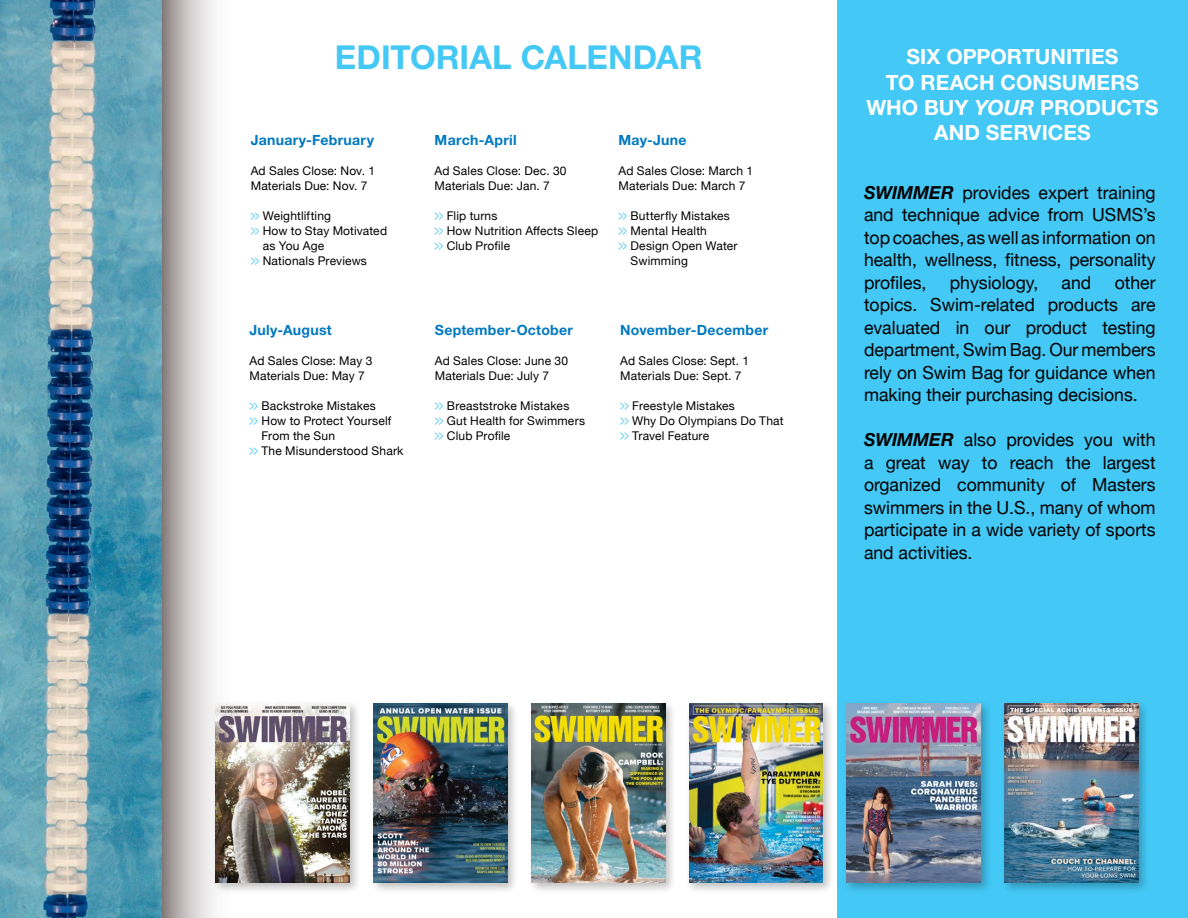
<style>
.page{position:relative;width:1188px;height:918px;background:#fff}
.page>*{position:absolute;margin:0;border:0;box-sizing:border-box;transform-origin:0 0}
.t1{font:700 33px "Helvetica Neue LT Std";color:#44c8f5}
.t2{font:700 21px/25.2px "Helvetica Neue LT Std";color:#fff;text-align:center}
.t3{font:18px/22.5px "Helvetica Neue";color:#000;text-align:justify}
.t4{font:700 14.1px "Helvetica Neue LT Std";letter-spacing:.02em;color:#0079c1}
.t5{font:12px/15px "Helvetica Neue";letter-spacing:.015em;color:#000}
.s1{font-size:15px;color:#44c8f5}
.s2{font-style:italic}
.s3{font-family:"Helvetica Neue LT Std";font-weight:700;font-style:italic}
</style>
<div class="page">
<div style="left:837px;top:0;width:351px;height:918px;background:#44c8f5"></div>
<div style="left:212px;top:700px;width:149px;height:194px;background:#000;opacity:.25"></div>
<img style="left:229px;top:704px;width:121px;height:179px">
<div style="left:370px;top:700px;width:149px;height:194px;background:#000;opacity:.25"></div>
<img style="left:374px;top:704px;width:133px;height:179px">
<div style="left:528px;top:700px;width:148px;height:194px;background:#000;opacity:.25"></div>
<img style="left:531px;top:704px;width:134px;height:179px">
<div style="left:686px;top:700px;width:148px;height:194px;background:#000;opacity:.25"></div>
<img style="left:689px;top:704px;width:134px;height:179px">
<div style="left:843px;top:700px;width:149px;height:194px;background:#000;opacity:.25"></div>
<img style="left:847px;top:704px;width:134px;height:179px">
<div style="left:1001px;top:700px;width:148px;height:194px;background:#000;opacity:.25"></div>
<img style="left:1004px;top:704px;width:134px;height:179px">
<img style="left:0;top:0;width:162px;height:918px">
<svg style="left:162px;top:0;width:67px;height:918px"></svg>
<h1 class="t1" style="left:335px;top:36px;width:369px">EDITORIAL CALENDAR</h1>
<p class="t4" style="left:251px;top:131px;width:125px">January-February</p>
<p class="t5" style="left:251px;top:164px;width:126px">Ad Sales Close: Nov. 1<br>Materials Due: Nov. 7</p>
<p class="t5" style="left:251px;top:209px;width:82px"><span class="s1">&gt;&gt;</span> Weightlifting</p>
<p class="t5" style="left:251px;top:224px;width:138px"><span class="s1">&gt;&gt;</span> How to Stay Motivated</p>
<p class="t5" style="left:263px;top:239px;width:63px">as You Age</p>
<p class="t5" style="left:251px;top:254px;width:118px"><span class="s1">&gt;&gt;</span> Nationals Previews</p>
<p class="t4" style="left:249px;top:321px;width:84px">July-August</p>
<p class="t5" style="left:249px;top:354px;width:124px">Ad Sales Close: May 3<br>Materials Due: May 7</p>
<p class="t5" style="left:249px;top:399px;width:128px"><span class="s1">&gt;&gt;</span> Backstroke Mistakes</p>
<p class="t5" style="left:249px;top:414px;width:143px"><span class="s1">&gt;&gt;</span> How to Protect Yourself</p>
<p class="t5" style="left:262px;top:429px;width:75px">From the Sun</p>
<p class="t5" style="left:249px;top:444px;width:155px"><span class="s1">&gt;&gt;</span> The Misunderstood Shark</p>
<p class="t4" style="left:435px;top:131px;width:84px">March-April</p>
<p class="t5" style="left:435px;top:164px;width:133px">Ad Sales Close: Dec. 30<br>Materials Due: Jan. 7</p>
<p class="t5" style="left:435px;top:209px;width:165px"><span class="s1">&gt;&gt;</span> Flip turns<br><span class="s1">&gt;&gt;</span> How Nutrition Affects Sleep <span class="s1">&gt;&gt;</span> Club Profile</p>
<p class="t4" style="left:619px;top:131px;width:70px">May-June</p>
<p class="t5" style="left:619px;top:164px;width:136px">Ad Sales Close: March 1<br>Materials Due: March 7</p>
<p class="t5" style="left:619px;top:209px;width:113px"><span class="s1">&gt;&gt;</span> Butterfly Mistakes</p>
<p class="t5" style="left:619px;top:224px;width:90px"><span class="s1">&gt;&gt;</span> Mental Health</p>
<p class="t5" style="left:619px;top:239px;width:120px"><span class="s1">&gt;&gt;</span> Design Open Water</p>
<p class="t5" style="left:631px;top:254px;width:59px">Swimming</p>
<p class="t4" style="left:435px;top:321px;width:140px">September-October</p>
<p class="t5" style="left:435px;top:354px;width:135px">Ad Sales Close: June 30<br>Materials Due: July 7</p>
<p class="t5" style="left:435px;top:399px;width:152px"><span class="s1">&gt;&gt;</span> Breaststroke Mistakes<br><span class="s1">&gt;&gt;</span> Gut Health for Swimmers <span class="s1">&gt;&gt;</span> Club Profile</p>
<p class="t4" style="left:620px;top:321px;width:149px">November-December</p>
<p class="t5" style="left:620px;top:354px;width:130px">Ad Sales Close: Sept. 1<br>Materials Due: Sept. 7</p>
<p class="t5" style="left:620px;top:399px;width:165px"><span class="s1">&gt;&gt;</span> Freestyle Mistakes<br><span class="s1">&gt;&gt;</span> Why Do Olympians Do That <span class="s1">&gt;&gt;</span> Travel Feature</p>
<h2 class="t2" style="left:866px;top:44px;width:294px">SIX OPPORTUNITIES<br>TO REACH CONSUMERS<br>WHO BUY <span class="s2">YOUR</span> PRODUCTS<br>AND SERVICES</h2>
<h3 class="t3" style="left:864px;top:182px;width:293px"><span class="s3">SWIMMER</span> provides expert training and technique advice from USMS’s top coaches, as well as information on health, wellness, fitness, personality profiles,</h3>
<h3 class="t3" style="left:864px;top:272px;width:293px;text-indent:251px">other topics. Swim-related products are evaluated in our product testing department, Swim Bag. Our members rely on Swim Bag for guidance when making their purchasing decisions.</h3>
<h3 class="t3" style="left:864px;top:430px;width:293px"><span class="s3">SWIMMER</span> also provides you with a great way to reach the largest organized community of Masters swimmers in the U.S., many of whom participate in a wide variety of sports and activities.</h3>
<h3 class="t3" style="left:950px;top:272px;width:90px">physiology,</h3>
<h3 class="t3" style="left:1062px;top:272px;width:31px">and</h3>
</div>
